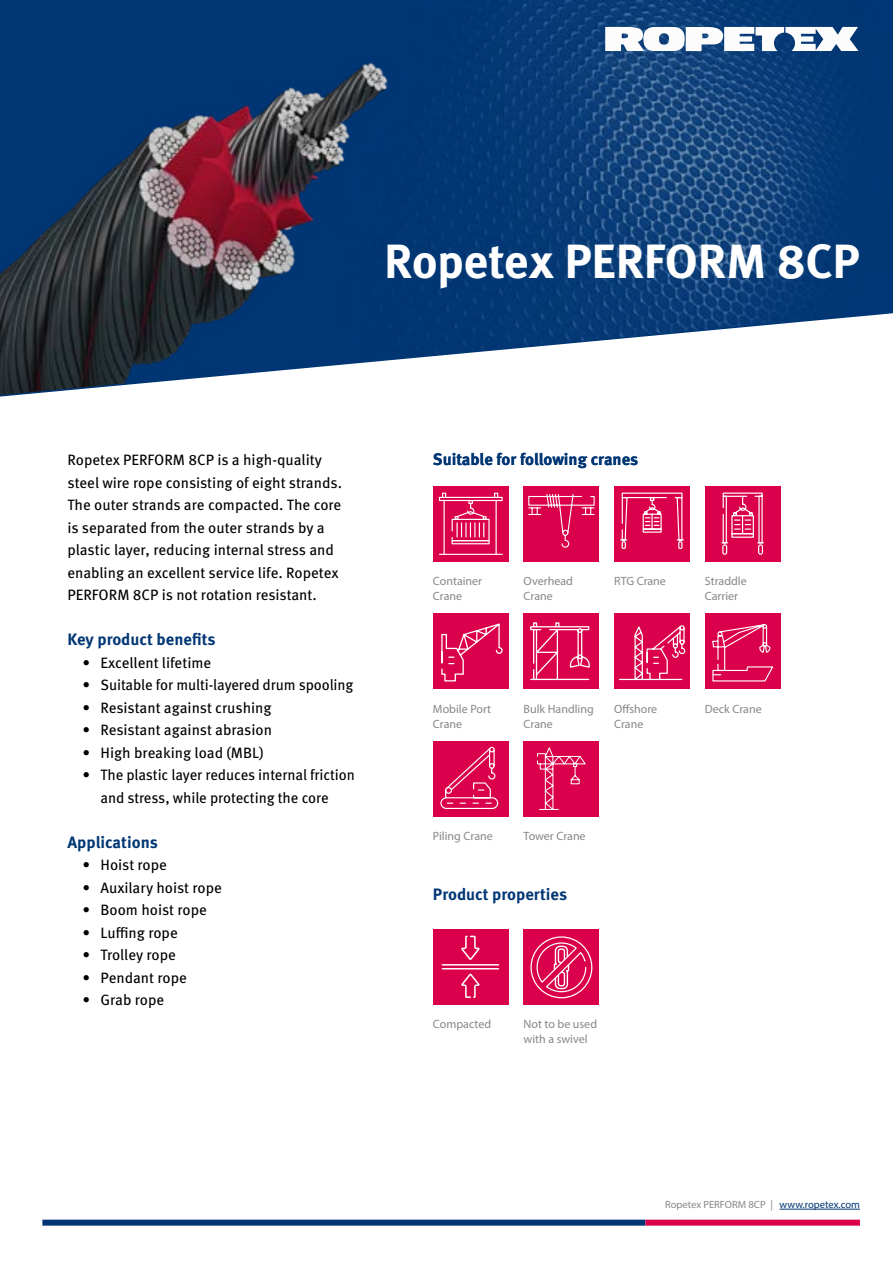
<style>
.page{position:relative;width:893px;height:1263px;background:#fff}
.page>*{position:absolute;margin:0;border:0;box-sizing:border-box;transform-origin:0 0}
.t1{font:700 48px "Meta Pro";letter-spacing:-.01em;color:#fff}
.t2{font:700 16.5px "Meta Pro";color:#003674}
.t3{font:15px/22.5px "Meta Pro";letter-spacing:-.005em;color:#000}
.t4{font:12px/15px "Myriad Pro";color:#878786}
.t5{font:10.5px "Myriad Pro";color:#878786}
.s1{color:#003674}
</style>
<div class="page">
<div style="left:433px;top:613px;width:76px;height:76px;background:#da004c"></div>
<div style="left:614px;top:486px;width:76px;height:76px;background:#da004c"></div>
<div style="left:614px;top:613px;width:76px;height:76px;background:#da004c"></div>
<div style="left:524px;top:486px;width:75px;height:76px;background:#da004c"></div>
<div style="left:523px;top:613px;width:76px;height:76px;background:#da004c"></div>
<div style="left:705px;top:486px;width:75px;height:76px;background:#da004c"></div>
<div style="left:433px;top:741px;width:76px;height:75px;background:#da004c"></div>
<div style="left:705px;top:613px;width:75px;height:76px;background:#da004c"></div>
<div style="left:524px;top:741px;width:75px;height:75px;background:#da004c"></div>
<svg style="left:528px;top:494px;width:67px;height:54px"></svg>
<svg style="left:620px;top:492px;width:64px;height:58px"></svg>
<svg style="left:721px;top:492px;width:43px;height:63px"></svg>
<svg style="left:618px;top:625px;width:68px;height:56px"></svg>
<svg style="left:441px;top:623px;width:62px;height:59px"></svg>
<svg style="left:530px;top:622px;width:60px;height:59px"></svg>
<svg style="left:712px;top:624px;width:61px;height:58px"></svg>
<svg style="left:440px;top:746px;width:59px;height:63px"></svg>
<svg style="left:537px;top:747px;width:49px;height:63px"></svg>
<div style="left:433px;top:486px;width:76px;height:76px;background:#da004c"></div>
<svg style="left:452px;top:540px;width:38px;height:4px"></svg>
<hr style="left:453px;top:541px;width:35px;height:2px;background:#fff">
<svg style="left:439px;top:497px;width:64px;height:4px"></svg>
<hr style="left:440px;top:498px;width:61px;height:2px;background:#fff">
<svg style="left:442px;top:493px;width:4px;height:5px"></svg>
<svg style="left:452px;top:493px;width:46px;height:48px"></svg>
<hr style="left:496px;top:500px;width:1px;height:55px;background:#fff">
<hr style="left:443px;top:500px;width:2px;height:55px;background:#fff">
<hr style="left:439px;top:554px;width:64px;height:1px;background:#fff">
<div style="left:433px;top:929px;width:76px;height:76px;background:#da004c"></div>
<div style="left:524px;top:929px;width:75px;height:76px;background:#da004c"></div>
<svg style="left:441px;top:935px;width:59px;height:63px"></svg>
<svg style="left:530px;top:936px;width:63px;height:63px"></svg>
<div style="left:42px;top:1220px;width:603px;height:6px;background:#003674"></div>
<div style="left:645px;top:1220px;width:215px;height:6px;background:#da004c"></div>
<svg style="left:0;top:0;width:893px;height:397px;background:#2e507c"></svg>
<svg style="left:605px;top:26px;width:253px;height:25px"></svg>
<hr style="left:780px;top:1209px;width:80px;height:1px;background:#003674">
<h1 class="t1" style="left:384px;top:223px;width:477px">Ropetex PERFORM 8CP</h1>
<p class="t3" style="left:68px;top:448px;width:276px">Ropetex PERFORM 8CP is a high-quality steel wire rope consisting of eight strands.<br>The outer strands are compacted. The core is separated from the outer strands by a plastic layer, reducing internal stress and enabling an excellent service life. Ropetex PERFORM 8CP is not rotation resistant.</p>
<p class="t2" style="left:68px;top:626px;width:149px">Key product benefits</p>
<p class="t3" style="left:82px;top:650px;width:130px">• Excellent lifetime</p>
<p class="t3" style="left:82px;top:673px;width:273px">• Suitable for multi-layered drum spooling</p>
<p class="t3" style="left:82px;top:695px;width:191px">• Resistant against crushing</p>
<p class="t3" style="left:82px;top:718px;width:191px">• Resistant against abrasion</p>
<p class="t3" style="left:82px;top:740px;width:183px">• High breaking load (MBL)</p>
<p class="t3" style="left:82px;top:763px;width:274px;text-align:center">• The plastic layer reduces internal friction and stress, while protecting the core</p>
<p class="t2" style="left:68px;top:829px;width:92px">Applications</p>
<p class="t3" style="left:82px;top:853px;width:86px">• Hoist rope</p>
<p class="t3" style="left:82px;top:875px;width:141px">• Auxilary hoist rope</p>
<p class="t3" style="left:82px;top:898px;width:126px">• Boom hoist rope</p>
<p class="t3" style="left:82px;top:920px;width:97px">• Luffing rope</p>
<p class="t3" style="left:82px;top:943px;width:95px">• Trolley rope</p>
<p class="t3" style="left:82px;top:965px;width:106px">• Pendant rope</p>
<p class="t3" style="left:82px;top:988px;width:83px">• Grab rope</p>
<p class="t2" style="left:433px;top:446px;width:207px">Suitable for following cranes</p>
<p class="t4" style="left:433px;top:573px;width:51px">Container<br>Crane</p>
<p class="t4" style="left:524px;top:573px;width:51px">Overhead<br>Crane</p>
<p class="t4" style="left:614px;top:573px;width:53px">RTG Crane</p>
<p class="t4" style="left:705px;top:573px;width:43px">Straddle<br>Carrier</p>
<p class="t4" style="left:433px;top:701px;width:60px">Mobile Port<br>Crane</p>
<p class="t4" style="left:524px;top:701px;width:72px">Bulk Handling<br>Crane</p>
<p class="t4" style="left:614px;top:701px;width:45px">Offshore<br>Crane</p>
<p class="t4" style="left:705px;top:701px;width:58px">Deck Crane</p>
<p class="t4" style="left:433px;top:828px;width:61px">Piling Crane</p>
<p class="t4" style="left:524px;top:828px;width:64px">Tower Crane</p>
<p class="t2" style="left:433px;top:881px;width:136px">Product properties</p>
<p class="t4" style="left:433px;top:1016px;width:60px">Compacted</p>
<p class="t4" style="left:523px;top:1016px;width:75px">Not to be used with a swivel</p>
<p class="t5" style="left:665px;top:1198px;width:196px">Ropetex PERFORM 8CP | <span class="s1">www.ropetex.com</span></p>
</div>
